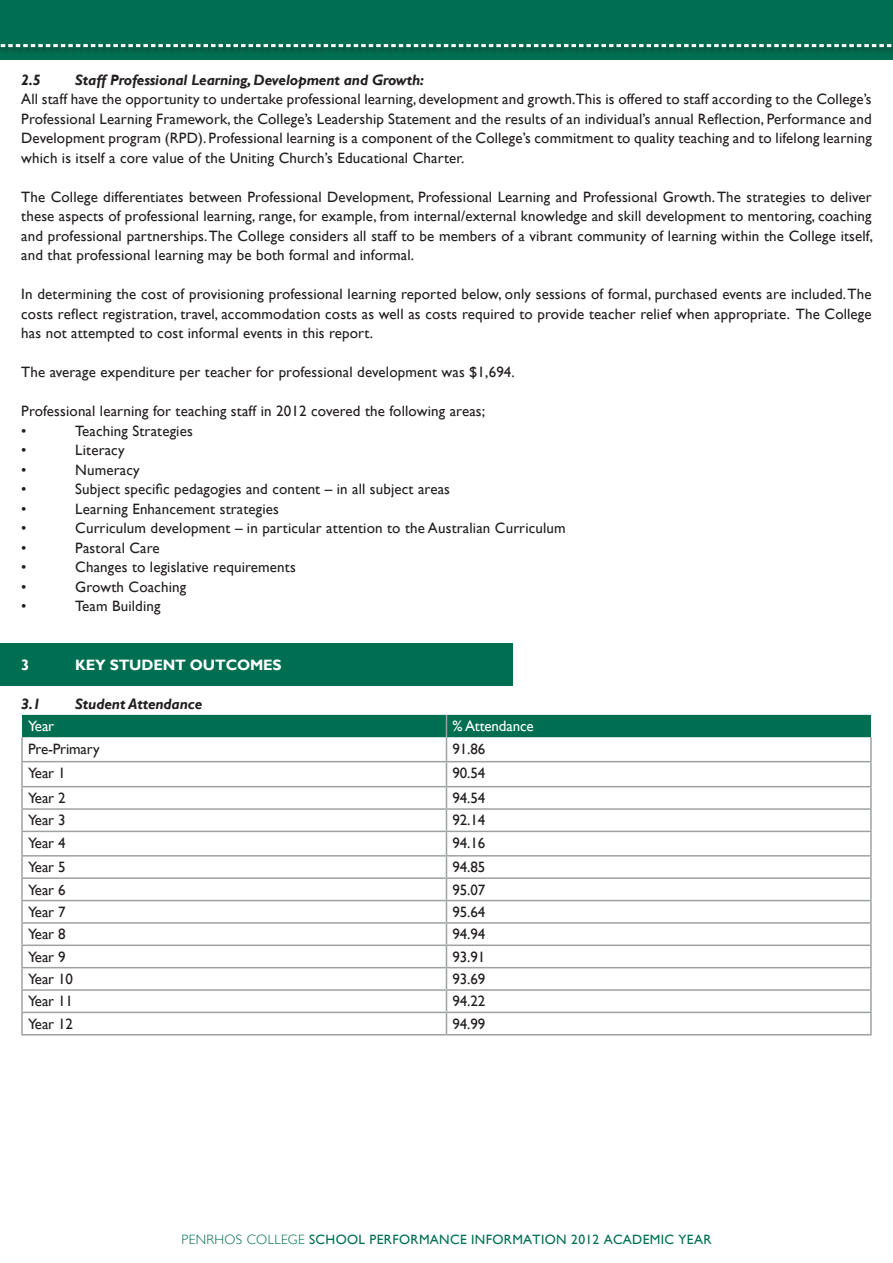
<style>
.page{position:relative;width:893px;height:1263px;background:#fff}
.page>*{position:absolute;margin:0;border:0;box-sizing:border-box;transform-origin:0 0}
.t1{font:15px/19.5px "Gill Sans";letter-spacing:.01em;color:#221e1f;text-align:justify}
.t2{font:italic 700 15px "Gill Sans";letter-spacing:-.01em;color:#221e1f}
.t3{font:700 15px "Gill Sans";letter-spacing:-.01em;color:#fff}
.t4{font:15px "Gill Sans";letter-spacing:-.01em;color:#fff}
.t5{font:15px "Gill Sans";letter-spacing:-.01em;color:#221e1f}
.t6{font:13.5px "Gill Sans";letter-spacing:.025em;color:#006f51}
.s1{font-weight:300}
</style>
<div class="page">
<div style="left:0;top:0;width:893px;height:60px;background:#006f51"></div>
<svg style="left:0;top:44px;width:893px;height:5px"></svg>
<div style="left:0;top:644px;width:512px;height:42px;background:#006f51"></div>
<hr style="left:21px;top:761px;width:425px;height:1px;background:#9ea1a3">
<hr style="left:446px;top:761px;width:426px;height:1px;background:#9ea1a3">
<hr style="left:21px;top:786px;width:425px;height:1px;background:#9ea1a3">
<hr style="left:446px;top:786px;width:426px;height:1px;background:#9ea1a3">
<hr style="left:21px;top:808px;width:425px;height:2px;background:#9ea1a3">
<hr style="left:446px;top:808px;width:426px;height:2px;background:#9ea1a3">
<hr style="left:870px;top:737px;width:2px;height:24px;background:#9ea1a3">
<hr style="left:870px;top:762px;width:2px;height:24px;background:#9ea1a3">
<hr style="left:870px;top:787px;width:2px;height:21px;background:#9ea1a3">
<hr style="left:870px;top:810px;width:2px;height:21px;background:#9ea1a3">
<hr style="left:446px;top:831px;width:426px;height:1px;background:#9ea1a3">
<hr style="left:870px;top:832px;width:2px;height:23px;background:#9ea1a3">
<hr style="left:446px;top:855px;width:426px;height:1px;background:#9ea1a3">
<hr style="left:870px;top:856px;width:2px;height:21px;background:#9ea1a3">
<hr style="left:446px;top:877px;width:426px;height:2px;background:#9ea1a3">
<hr style="left:870px;top:879px;width:2px;height:21px;background:#9ea1a3">
<hr style="left:446px;top:900px;width:426px;height:1px;background:#9ea1a3">
<hr style="left:870px;top:901px;width:2px;height:21px;background:#9ea1a3">
<hr style="left:446px;top:922px;width:426px;height:2px;background:#9ea1a3">
<hr style="left:870px;top:924px;width:2px;height:20px;background:#9ea1a3">
<hr style="left:446px;top:944px;width:426px;height:2px;background:#9ea1a3">
<hr style="left:870px;top:946px;width:2px;height:21px;background:#9ea1a3">
<hr style="left:446px;top:967px;width:426px;height:1px;background:#9ea1a3">
<hr style="left:870px;top:968px;width:2px;height:21px;background:#9ea1a3">
<hr style="left:446px;top:989px;width:426px;height:2px;background:#9ea1a3">
<hr style="left:870px;top:991px;width:2px;height:21px;background:#9ea1a3">
<hr style="left:446px;top:1012px;width:426px;height:1px;background:#9ea1a3">
<hr style="left:870px;top:1013px;width:2px;height:21px;background:#9ea1a3">
<hr style="left:446px;top:1034px;width:426px;height:1px;background:#9ea1a3">
<hr style="left:21px;top:737px;width:2px;height:24px;background:#9ea1a3">
<hr style="left:21px;top:762px;width:2px;height:24px;background:#9ea1a3">
<hr style="left:21px;top:787px;width:2px;height:21px;background:#9ea1a3">
<hr style="left:21px;top:810px;width:2px;height:21px;background:#9ea1a3">
<hr style="left:21px;top:831px;width:425px;height:1px;background:#9ea1a3">
<hr style="left:21px;top:832px;width:2px;height:23px;background:#9ea1a3">
<hr style="left:21px;top:855px;width:425px;height:1px;background:#9ea1a3">
<hr style="left:21px;top:856px;width:2px;height:21px;background:#9ea1a3">
<hr style="left:21px;top:877px;width:425px;height:2px;background:#9ea1a3">
<hr style="left:21px;top:879px;width:2px;height:21px;background:#9ea1a3">
<hr style="left:21px;top:900px;width:425px;height:1px;background:#9ea1a3">
<hr style="left:21px;top:901px;width:2px;height:21px;background:#9ea1a3">
<hr style="left:21px;top:922px;width:425px;height:2px;background:#9ea1a3">
<hr style="left:21px;top:924px;width:2px;height:20px;background:#9ea1a3">
<hr style="left:21px;top:944px;width:425px;height:2px;background:#9ea1a3">
<hr style="left:21px;top:946px;width:2px;height:21px;background:#9ea1a3">
<hr style="left:21px;top:967px;width:425px;height:1px;background:#9ea1a3">
<hr style="left:21px;top:968px;width:2px;height:21px;background:#9ea1a3">
<hr style="left:21px;top:989px;width:425px;height:2px;background:#9ea1a3">
<hr style="left:21px;top:991px;width:2px;height:21px;background:#9ea1a3">
<hr style="left:21px;top:1012px;width:425px;height:1px;background:#9ea1a3">
<hr style="left:21px;top:1013px;width:2px;height:21px;background:#9ea1a3">
<svg style="left:22px;top:715px;width:849px;height:319px"></svg>
<hr style="left:21px;top:1034px;width:425px;height:1px;background:#9ea1a3">
<p class="t2" style="left:21px;top:71px;width:21px">2.5</p>
<p class="t2" style="left:75px;top:71px;width:350px">Staff Professional Learning, Development and Growth:</p>
<p class="t1" style="left:21px;top:91px;width:852px">All staff have the opportunity to undertake professional learning, development and growth.This is offered to staff according to the College’s Professional Learning Framework, the College’s Leadership Statement and the results of an individual’s annual Reflection, Performance and Development program (RPD). Professional learning is a component of the College’s commitment to quality teaching and to lifelong learning which is itself a core value of the Uniting Church’s Educational Charter.</p>
<p class="t1" style="left:21px;top:188px;width:853px">The College differentiates between Professional Development, Professional Learning and Professional Growth. The strategies to deliver these aspects of professional learning, range, for example, from internal/external knowledge and skill development to mentoring, coaching and professional partnerships. The College considers all staff to be members of a vibrant community of learning within the College itself, and that professional learning may be both formal and informal.</p>
<p class="t1" style="left:21px;top:286px;width:852px">In determining the cost of provisioning professional learning reported below, only sessions of formal, purchased events are included. The costs reflect registration, travel, accommodation costs as well as costs required to provide teacher relief when appropriate. The College has not attempted to cost informal events in this report.</p>
<p class="t1" style="left:21px;top:364px;width:495px">The average expenditure per teacher for professional development was $1,694.</p>
<p class="t1" style="left:21px;top:403px;width:466px">Professional learning for teaching staff in 2012 covered the following areas; •</p>
<p class="t1" style="left:75px;top:421px;width:119px">Teaching Strategies</p>
<p class="t1" style="left:21px;top:441px;width:7px">•</p>
<p class="t1" style="left:75px;top:441px;width:51px">Literacy</p>
<p class="t1" style="left:21px;top:460px;width:7px">•</p>
<p class="t1" style="left:75px;top:460px;width:66px">Numeracy</p>
<p class="t1" style="left:21px;top:480px;width:7px">•</p>
<p class="t1" style="left:75px;top:480px;width:376px">Subject specific pedagogies and content – in all subject areas</p>
<p class="t1" style="left:21px;top:499px;width:7px">•</p>
<p class="t1" style="left:75px;top:499px;width:205px">Learning Enhancement strategies</p>
<p class="t1" style="left:21px;top:519px;width:7px">•</p>
<p class="t1" style="left:75px;top:519px;width:492px">Curriculum development – in particular attention to the Australian Curriculum</p>
<p class="t1" style="left:21px;top:538px;width:7px">•</p>
<p class="t1" style="left:75px;top:538px;width:86px">Pastoral Care</p>
<p class="t1" style="left:21px;top:558px;width:7px">•</p>
<p class="t1" style="left:75px;top:558px;width:222px">Changes to legislative requirements</p>
<p class="t1" style="left:21px;top:577px;width:7px">•</p>
<p class="t1" style="left:75px;top:577px;width:112px">Growth Coaching</p>
<p class="t1" style="left:21px;top:597px;width:7px">•</p>
<p class="t1" style="left:75px;top:597px;width:87px">Team Building</p>
<p class="t3" style="left:21px;top:659px;width:10px">3</p>
<p class="t3" style="left:75px;top:659px;width:208px">KEY STUDENT OUTCOMES</p>
<p class="t2" style="left:21px;top:698px;width:21px">3.1</p>
<p class="t2" style="left:75px;top:698px;width:129px">Student Attendance</p>
<p class="t4" style="left:28px;top:720px;width:28px">Year</p>
<p class="t4" style="left:452px;top:720px;width:83px">% Attendance</p>
<p class="t5" style="left:28px;top:742px;width:73px">Pre-Primary</p>
<p class="t1" style="left:452px;top:740px;width:34px">91.86</p>
<p class="t1" style="left:28px;top:764px;width:39px">Year 1</p>
<p class="t1" style="left:452px;top:764px;width:34px">90.54</p>
<p class="t1" style="left:28px;top:789px;width:39px">Year 2</p>
<p class="t1" style="left:452px;top:789px;width:34px">94.54</p>
<p class="t1" style="left:28px;top:812px;width:39px">Year 3</p>
<p class="t1" style="left:452px;top:812px;width:34px">92.14</p>
<p class="t1" style="left:28px;top:834px;width:39px">Year 4</p>
<p class="t1" style="left:452px;top:834px;width:34px">94.16</p>
<p class="t1" style="left:28px;top:858px;width:39px">Year 5</p>
<p class="t1" style="left:452px;top:858px;width:34px">94.85</p>
<p class="t1" style="left:28px;top:881px;width:39px">Year 6</p>
<p class="t1" style="left:452px;top:881px;width:34px">95.07</p>
<p class="t1" style="left:28px;top:903px;width:39px">Year 7</p>
<p class="t1" style="left:452px;top:903px;width:34px">95.64</p>
<p class="t1" style="left:28px;top:926px;width:39px">Year 8</p>
<p class="t1" style="left:452px;top:926px;width:34px">94.94</p>
<p class="t1" style="left:28px;top:948px;width:39px">Year 9</p>
<p class="t1" style="left:452px;top:948px;width:34px">93.91</p>
<p class="t1" style="left:28px;top:970px;width:46px">Year 10</p>
<p class="t1" style="left:452px;top:970px;width:34px">93.69</p>
<p class="t1" style="left:28px;top:993px;width:46px">Year 11</p>
<p class="t1" style="left:452px;top:993px;width:34px">94.22</p>
<p class="t1" style="left:28px;top:1015px;width:46px">Year 12</p>
<p class="t1" style="left:452px;top:1015px;width:34px">94.99</p>
<p class="t6" style="left:181px;top:1231px;width:531px"><span class="s1">PENRHOS COLLEGE</span> SCHOOL PERFORMANCE INFORMATION 2012 ACADEMIC YEAR</p>
</div>
